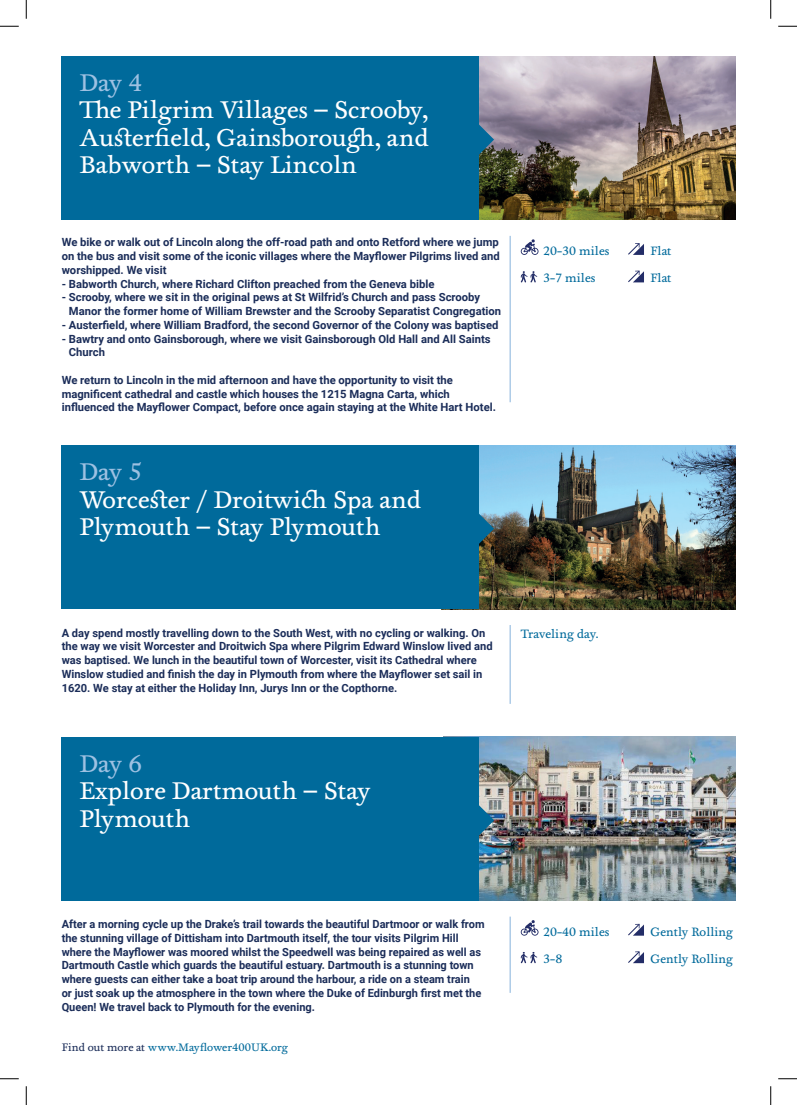
<style>
.page{position:relative;width:797px;height:1105px;background:#fff}
.page>*{position:absolute;margin:0;border:0;box-sizing:border-box;transform-origin:0 0}
.t1{font:25px/27.5px "Foundry Wilson";color:#fff}
.t2{font:25px "Foundry Wilson";letter-spacing:-.01em;color:#9ec1e2}
.t3{font:12.5px/27.5px "Foundry Wilson";color:#006a9b}
.t4{font:700 11.25px/13.8px "Roboto";color:#1b2d59}
.t5{font:11.25px "Foundry Wilson";color:#006a9b}
.s1{color:#1b2d59}
</style>
<div class="page">
<img style="left:479px;top:56px;width:256px;height:164px">
<div style="left:62px;top:56px;width:417px;height:164px;background:#006a9b"></div>
<svg style="left:479px;top:122px;width:15px;height:35px"></svg>
<svg style="left:521px;top:239px;width:17px;height:16px"></svg>
<svg style="left:521px;top:271px;width:16px;height:11px"></svg>
<svg style="left:628px;top:243px;width:16px;height:12px"></svg>
<svg style="left:628px;top:271px;width:16px;height:11px"></svg>
<hr style="left:509px;top:236px;width:2px;height:166px;background:#9ec1e2">
<img style="left:479px;top:445px;width:256px;height:164px">
<div style="left:62px;top:445px;width:417px;height:164px;background:#006a9b"></div>
<svg style="left:479px;top:511px;width:15px;height:35px"></svg>
<hr style="left:509px;top:625px;width:2px;height:79px;background:#9ec1e2">
<img style="left:479px;top:737px;width:256px;height:164px">
<div style="left:62px;top:737px;width:417px;height:164px;background:#006a9b"></div>
<svg style="left:479px;top:803px;width:15px;height:35px"></svg>
<svg style="left:521px;top:920px;width:17px;height:16px"></svg>
<svg style="left:521px;top:952px;width:16px;height:11px"></svg>
<svg style="left:628px;top:924px;width:16px;height:12px"></svg>
<svg style="left:628px;top:951px;width:16px;height:12px"></svg>
<hr style="left:509px;top:917px;width:2px;height:76px;background:#9ec1e2">
<svg style="left:0;top:25px;width:19px;height:2px"></svg>
<svg style="left:778px;top:25px;width:19px;height:2px"></svg>
<svg style="left:0;top:1078px;width:19px;height:1px"></svg>
<svg style="left:778px;top:1078px;width:19px;height:1px"></svg>
<svg style="left:25px;top:0;width:2px;height:19px"></svg>
<svg style="left:25px;top:1086px;width:2px;height:19px"></svg>
<svg style="left:770px;top:0;width:1px;height:19px"></svg>
<svg style="left:770px;top:1086px;width:1px;height:19px"></svg>
<h1 class="t2" style="left:79px;top:68px;width:65px">Day 4</h1>
<h1 class="t1" style="left:79px;top:97px;width:351px;text-align:justify">The Pilgrim Villages – Scrooby, Austerfield, Gainsborough, and Babworth – Stay Lincoln</h1>
<p class="t4" style="left:62px;top:235px;width:440px;text-align:justify">We bike or walk out of Lincoln along the off-road path and onto Retford where we jump on the bus and visit some of the iconic villages where the Mayflower Pilgrims lived and worshipped. We visit</p>
<p class="t4" style="left:62px;top:276px;width:374px">- Babworth Church, where Richard Clifton preached from the Geneva bible</p>
<p class="t4" style="left:69px;top:290px;width:434px;text-indent:-7px">- Scrooby, where we sit in the original pews at St Wilfrid’s Church and pass Scrooby<br>Manor the former home of William Brewster and the Scrooby Separatist Congregation</p>
<p class="t4" style="left:62px;top:318px;width:438px">- Austerfield, where William Bradford, the second Governor of the Colony was baptised</p>
<p class="t4" style="left:69px;top:331px;width:423px;text-indent:-7px">- Bawtry and onto Gainsborough, where we visit Gainsborough Old Hall and All Saints<br>Church</p>
<p class="t4" style="left:62px;top:373px;width:436px">We return to Lincoln in the mid afternoon and have the opportunity to visit the magnificent cathedral and castle which houses the 1215 Magna Carta, which influenced the Mayflower Compact, before once again staying at the White Hart Hotel.</p>
<h1 class="t2" style="left:79px;top:457px;width:65px">Day 5</h1>
<h1 class="t1" style="left:79px;top:486px;width:343px">Worcester / Droitwich Spa and<br>Plymouth – Stay Plymouth</h1>
<p class="t3" style="left:543px;top:237px;width:68px">20-30 miles</p>
<p class="t3" style="left:543px;top:265px;width:54px">3-7 miles</p>
<p class="t4" style="left:62px;top:625px;width:432px">A day spend mostly travelling down to the South West, with no cycling or walking. On the way we visit Worcester and Droitwich Spa where Pilgrim Edward Winslow lived and was baptised. We lunch in the beautiful town of Worcester, visit its Cathedral where Winslow studied and finish the day in Plymouth from where the Mayflower set sail in 1620. We stay at either the Holiday Inn, Jurys Inn or the Copthorne.</p>
<p class="t3" style="left:521px;top:620px;width:79px">Traveling day.</p>
<h1 class="t2" style="left:79px;top:749px;width:65px">Day 6</h1>
<h1 class="t1" style="left:79px;top:778px;width:293px">Explore Dartmouth – Stay<br>Plymouth</h1>
<p class="t3" style="left:650px;top:237px;width:23px">Flat</p>
<p class="t3" style="left:650px;top:265px;width:23px">Flat</p>
<p class="t4" style="left:62px;top:917px;width:424px">After a morning cycle up the Drake’s trail towards the beautiful Dartmoor or walk from the stunning village of Dittisham into Dartmouth itself, the tour visits Pilgrim Hill where the Mayflower was moored whilst the Speedwell was being repaired as well as Dartmouth Castle which guards the beautiful estuary. Dartmouth is a stunning town where guests can either take a boat trip around the harbour, a ride on a steam train<br>or just soak up the atmosphere in the town where the Duke of Edinburgh first met the Queen! We travel back to Plymouth for the evening.</p>
<p class="t3" style="left:543px;top:918px;width:68px">20-40 miles<br>3-8</p>
<p class="t3" style="left:650px;top:918px;width:84px">Gently Rolling</p>
<p class="t3" style="left:650px;top:945px;width:84px">Gently Rolling</p>
<p class="t5" style="left:62px;top:1041px;width:228px"><span class="s1">Find out more at</span> www.Mayflower400UK.org</p>
</div>
